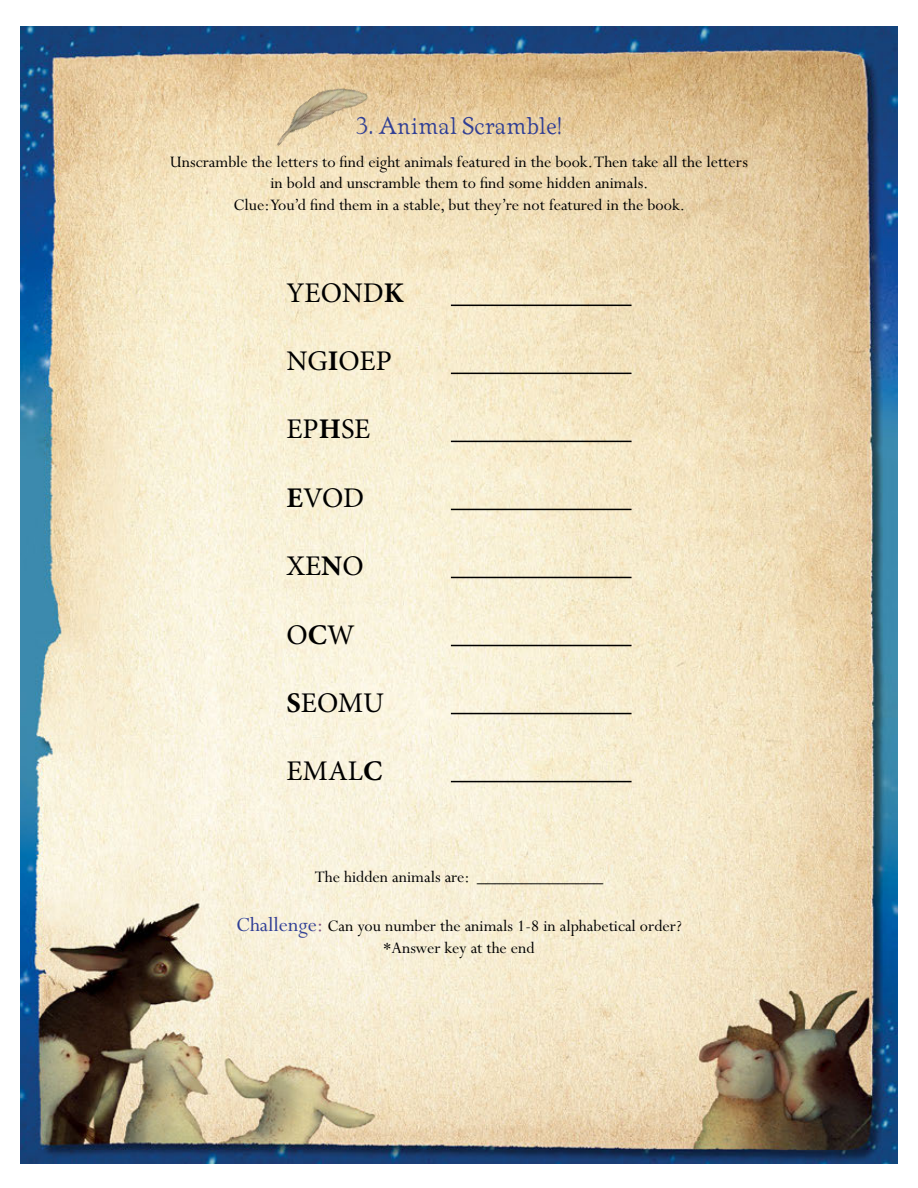
<style>
.page{position:relative;width:918px;height:1188px;background:#fff}
.page>*{position:absolute;margin:0;border:0;box-sizing:border-box;transform-origin:0 0}
.t1{font:28.5px "Minion Pro";color:#000}
.t2{font:25.5px "Artcraft Rgl";color:#2f3e95}
.t3{font:18px/21.6px "Perpetua";color:#000;text-align:center}
.s1{font-weight:700}
.s2{font-size:22.5px;color:#2f3e95}
.s3{font-size:22.5px;color:#80517f}
</style>
<div class="page">
<img style="left:20px;top:26px;width:877px;height:1137px">
<hr style="left:451px;top:305px;width:181px;height:1px;background:#000">
<hr style="left:451px;top:373px;width:181px;height:1px;background:#000">
<hr style="left:451px;top:441px;width:181px;height:1px;background:#000">
<hr style="left:451px;top:509px;width:181px;height:1px;background:#000">
<hr style="left:451px;top:577px;width:181px;height:1px;background:#000">
<hr style="left:451px;top:645px;width:181px;height:1px;background:#000">
<hr style="left:451px;top:713px;width:181px;height:1px;background:#000">
<hr style="left:451px;top:781px;width:181px;height:1px;background:#000">
<img style="left:255px;top:52px;width:152px;height:153px">
<h2 class="t2" style="left:356px;top:108px;width:208px">3. Animal Scramble!</h2>
<p class="t3" style="left:170px;top:151px;width:580px">Unscramble the letters to find eight animals featured in the book. Then take all the letters in bold and unscramble them to find some hidden animals.<br>Clue: You’d find them in a stable, but they’re not featured in the book.</p>
<h1 class="t1" style="left:286px;top:273px;width:119px">YEOND<span class="s1">K</span></h1>
<h1 class="t1" style="left:286px;top:342px;width:107px">NG<span class="s1">I</span>OEP</h1>
<h1 class="t1" style="left:286px;top:410px;width:85px">EP<span class="s1">H</span>SE</h1>
<h1 class="t1" style="left:286px;top:479px;width:79px"><span class="s1">E</span>VOD</h1>
<h1 class="t1" style="left:286px;top:547px;width:79px">XE<span class="s1">N</span>O</h1>
<h1 class="t1" style="left:286px;top:615px;width:70px">O<span class="s1">C</span>W</h1>
<h1 class="t1" style="left:286px;top:684px;width:99px"><span class="s1">S</span>EOMU</h1>
<h1 class="t1" style="left:286px;top:752px;width:97px">EMAL<span class="s1">C</span></h1>
<p class="t3" style="left:315px;top:867px;width:290px">The hidden animals are: ______________</p>
<p class="t3" style="left:236px;top:916px;width:447px"><span class="s2">Challenge</span><span class="s3">:</span> Can you number the animals 1-8 in alphabetical order? *Answer key at the end</p>
</div>
